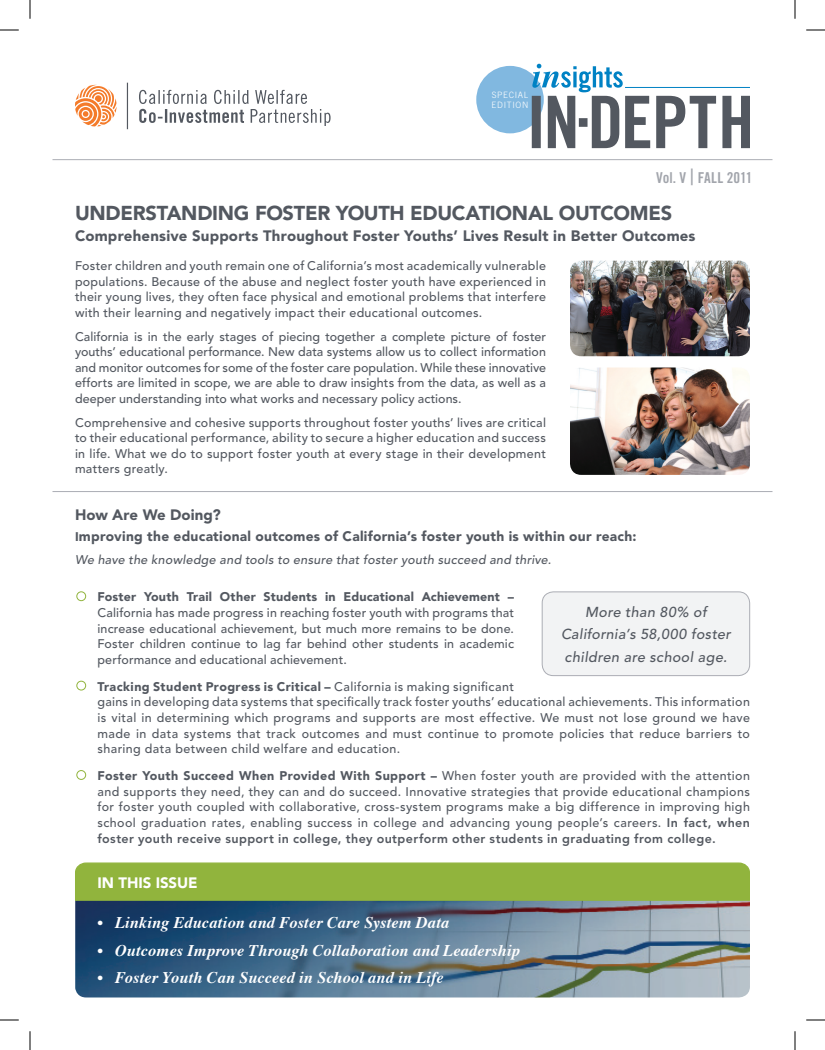
<style>
.page{position:relative;width:825px;height:1050px;background:#fff}
.page>*{position:absolute;margin:0;border:0;box-sizing:border-box;transform-origin:0 0}
.t1{font:900 20px "Avenir";letter-spacing:-.015em;color:#535860}
.t2{font:italic 700 16.25px "Times";letter-spacing:.01em;color:#fff}
.t3{font:900 15px "Avenir";letter-spacing:.015em;color:#535860}
.t4{font:15px "Trade Gothic Bold Cond Twenty";letter-spacing:-.005em;color:#a2a5ac}
.t5{font:900 15px "Avenir";color:#fff}
.t6{font:italic 500 14.38px/22.5px "Avenir";letter-spacing:.025em;color:#535860;text-align:center}
.t7{font:900 13.75px "Avenir";letter-spacing:.02em;color:#535860}
.t8{font:500 12.5px/15.6px "Avenir";letter-spacing:.025em;color:#535860;text-align:justify}
.t9{font:italic 500 12.5px "Avenir";letter-spacing:.02em;color:#535860}
.t10{font:900 12.5px "Avenir";letter-spacing:.015em;color:#535860}
.t11{font:300 8.75px/10.5px "Trade Gothic";letter-spacing:.08em;color:#fff}
.s1{font-family:"Trade Gothic Cond Eighteen";font-size:22.5px}
.s2{font-size:12.5px}
.s3{font-weight:900}
.s4{font-weight:800}
</style>
<div class="page">
<svg style="left:75px;top:85px;width:42px;height:41px"></svg>
<svg style="left:127px;top:83px;width:204px;height:46px"></svg>
<div style="left:476px;top:66px;width:68px;height:67px;background:#81b8e0;border-radius:50%"></div>
<svg style="left:532px;top:64px;width:218px;height:84px"></svg>
<hr style="left:625px;top:87px;width:125px;height:1px;background:#0082c4">
<hr style="left:52px;top:159px;width:720px;height:1px;background:#abadb4">
<img style="left:75px;top:901px;width:675px;height:97px">
<div style="left:75px;top:862px;width:675px;height:39px;background:#91b43d"></div>
<img style="left:570px;top:261px;width:180px;height:95px">
<img style="left:570px;top:368px;width:180px;height:107px">
<hr style="left:52px;top:491px;width:720px;height:1px;background:#abadb4">
<div style="left:76px;top:591px;width:10px;height:10px;border:1px solid #91b43d;border-radius:50%"></div>
<div style="left:76px;top:681px;width:10px;height:10px;border:1px solid #91b43d;border-radius:50%"></div>
<div style="left:76px;top:770px;width:10px;height:10px;border:1px solid #91b43d;border-radius:50%"></div>
<div style="left:542px;top:592px;width:208px;height:84px;background:#f2f3f4;border-radius:11px"></div>
<div style="left:542px;top:592px;width:208px;height:84px;border:1px solid #abadb4;border-radius:11px"></div>
<svg style="left:0;top:29px;width:19px;height:2px"></svg>
<svg style="left:806px;top:29px;width:19px;height:2px"></svg>
<svg style="left:0;top:1019px;width:19px;height:2px"></svg>
<svg style="left:806px;top:1019px;width:19px;height:2px"></svg>
<svg style="left:29px;top:0;width:2px;height:19px"></svg>
<svg style="left:29px;top:1031px;width:2px;height:19px"></svg>
<svg style="left:794px;top:0;width:2px;height:19px"></svg>
<svg style="left:794px;top:1031px;width:2px;height:19px"></svg>
<p class="t11" style="left:492px;top:89px;width:38px">SPECIAL<br>EDITION</p>
<p class="t4" style="left:656px;top:168px;width:98px">Vol. V <span class="s1">|</span> FALL 2011</p>
<h1 class="t1" style="left:75px;top:201px;width:599px">UNDERSTANDING FOSTER YOUTH EDUCATIONAL OUTCOMES</h1>
<p class="t3" style="left:75px;top:227px;width:622px">Comprehensive Supports Throughout Foster Youths’ Lives Result in Better Outcomes</p>
<p class="t8" style="left:75px;top:258px;width:473px">Foster children and youth remain one of California’s most academically vulnerable populations. Because of the abuse and neglect foster youth have experienced in their young lives, they often face physical and emotional problems that interfere with their learning and negatively impact their educational outcomes.</p>
<p class="t8" style="left:75px;top:329px;width:473px">California is in the early stages of piecing together a complete picture of foster youths’ educational performance. New data systems allow us to collect information and monitor outcomes for some of the foster care population. While these innovative efforts are limited in scope, we are able to draw insights from the data, as well as a deeper understanding into what works and necessary policy actions.</p>
<p class="t8" style="left:75px;top:415px;width:473px">Comprehensive and cohesive supports throughout foster youths’ lives are critical to their educational performance, ability to secure a higher education and success in life. What we do to support foster youth at every stage in their development matters greatly.</p>
<p class="t3" style="left:75px;top:505px;width:147px">How Are We Doing?</p>
<p class="t7" style="left:75px;top:528px;width:563px"><span class="s2">I</span>mproving the educational outcomes of California’s foster youth is within our reach:</p>
<p class="t9" style="left:75px;top:553px;width:478px">We have the knowledge and tools to ensure that foster youth succeed and thrive.</p>
<p class="t10" style="left:98px;top:589px;width:418px">Foster Youth Trail Other Students in Educational Achievement –</p>
<p class="t8" style="left:98px;top:605px;width:418px">California has made progress in reaching foster youth with programs that increase educational achievement, but much more remains to be done.<br>Foster children continue to lag far behind other students in academic performance and educational achievement.</p>
<p class="t8" style="left:98px;top:679px;width:654px;text-align:left"><span class="s3">Tracking Student Progress is Critical –</span> California is making significant<br>gains in developing data systems that specifically track foster youths’ educational achievements. This information is vital in determining which programs and supports are most effective. We must not lose ground we have made in data systems that track outcomes and must continue to promote policies that reduce barriers to sharing data between child welfare and education.</p>
<p class="t8" style="left:98px;top:768px;width:654px"><span class="s3">Foster Youth Succeed When Provided With Support –</span> When foster youth are provided with the attention and supports they need, they can and do succeed. Innovative strategies that provide educational champions for foster youth coupled with collaborative, cross-system programs make a big difference in improving high school graduation rates, enabling success in college and advancing young people’s careers. <span class="s4">In fact, when foster youth receive support in college, they outperform other students in graduating from college.</span></p>
<p class="t6" style="left:561px;top:601px;width:171px">More than 80% of<br>California’s 58,000 foster children are school age.</p>
<p class="t5" style="left:98px;top:874px;width:39px">In This</p>
<p class="t5" style="left:156px;top:874px;width:15px">Issue</p>
<h2 class="t2" style="left:98px;top:908px;width:353px">• Linking Education and Foster Care System Data</h2>
<h2 class="t2" style="left:98px;top:935px;width:424px">• Outcomes Improve Through Collaboration and Leadership</h2>
<h2 class="t2" style="left:98px;top:963px;width:348px">• Foster Youth Can Succeed in School and in Life</h2>
</div>
